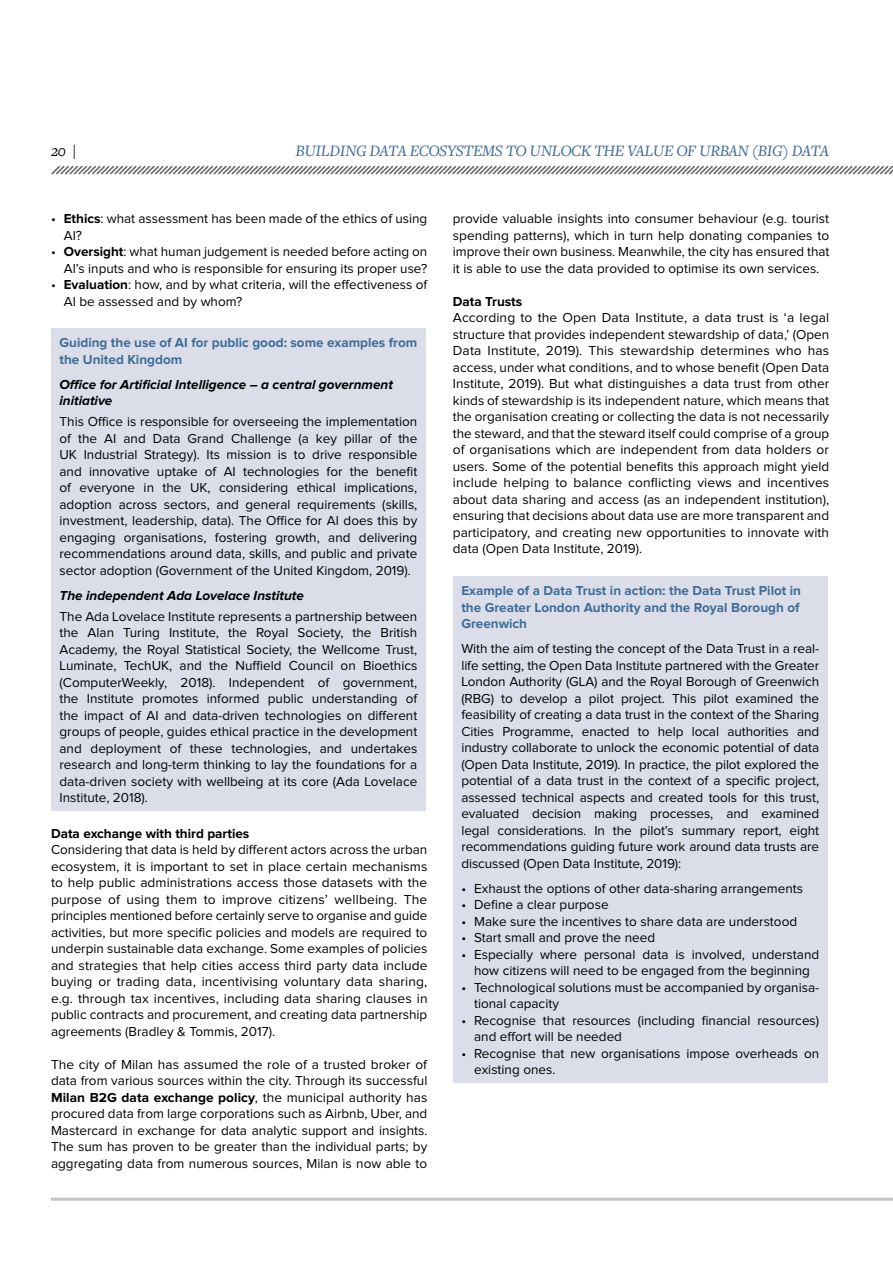
<style>
.page{position:relative;width:893px;height:1263px;background:#fff}
.page>*{position:absolute;margin:0;border:0;box-sizing:border-box;transform-origin:0 0}
.t1{font:italic 16.5px "Freight Text Pro";letter-spacing:-.03em;color:#3f6c96}
.t2{font:italic 16.5px "Freight Text Pro";color:#000}
.Style4{font:13.5px/16.5px "Proxima Nova";color:#000;text-align:justify}
.Style4-2{font:700 13.5px/16.5px "Proxima Nova";color:#3f6c96}
.Style4-3{font:italic 700 13.5px/16.5px "Proxima Nova";color:#000}
.Style3{font:700 13.5px "Proxima Nova";color:#000}
.s1{font-weight:700}
</style>
<div class="page">
<svg style="left:51px;top:165px;width:842px;height:10px"></svg>
<hr style="left:51px;top:1198px;width:842px;height:3px;background:#9d9d9c">
<div style="left:51px;top:328px;width:375px;height:482px;background:#dbdee9"></div>
<div style="left:453px;top:576px;width:375px;height:506px;background:#dbdee9"></div>
<p class="t2" style="left:51px;top:140px;width:27px">20 |</p>
<p class="t1" style="left:295px;top:140px;width:535px">BUILDING DATA ECOSYSTEMS TO UNLOCK THE VALUE OF URBAN (BIG) DATA</p>
<p class="Style4" style="left:64px;top:211px;width:365px;text-indent:-13px">• <span class="s1">Ethics</span>: what assessment has been made of the ethics of using<br>AI?</p>
<p class="Style4" style="left:51px;top:244px;width:378px;text-align:right">• <span class="s1">Oversight</span>: what human judgement is needed before acting on<br>AI’s inputs and who is responsible for ensuring its proper use?</p>
<p class="Style4" style="left:64px;top:277px;width:365px;text-indent:-13px">• <span class="s1">Evaluation</span>: how, and by what criteria, will the effectiveness of<br>AI be assessed and by whom?</p>
<p class="Style4-2" style="left:60px;top:335px;width:359px">Guiding the use of AI for public good: some examples from the United Kingdom</p>
<p class="Style4-3" style="left:60px;top:377px;width:335px">Office for Artificial Intelligence – a central government initiative</p>
<p class="Style4" style="left:60px;top:414px;width:359px">This Office is responsible for overseeing the implementation of the AI and Data Grand Challenge (a key pillar of the UK Industrial Strategy). Its mission is to drive responsible and innovative uptake of AI technologies for the benefit of everyone in the UK, considering ethical implications, adoption across sectors, and general requirements (skills, investment, leadership, data). The Office for AI does this by engaging organisations, fostering growth, and delivering recommendations around data, skills, and public and private sector adoption (Government of the United Kingdom, 2019).</p>
<p class="Style4-3" style="left:60px;top:588px;width:246px">The independent Ada Lovelace Institute</p>
<p class="Style4" style="left:60px;top:608px;width:359px">The Ada Lovelace Institute represents a partnership between the Alan Turing Institute, the Royal Society, the British Academy, the Royal Statistical Society, the Wellcome Trust, Luminate, TechUK, and the Nuffield Council on Bioethics (ComputerWeekly, 2018). Independent of government, the Institute promotes informed public understanding of the impact of AI and data-driven technologies on different groups of people, guides ethical practice in the development and deployment of these technologies, and undertakes research and long-term thinking to lay the foundations for a data-driven society with wellbeing at its core (Ada Lovelace Institute, 2018).</p>
<p class="Style3" style="left:51px;top:825px;width:200px">Data exchange with third parties</p>
<p class="Style4" style="left:51px;top:842px;width:378px">Considering that data is held by different actors across the urban ecosystem, it is important to set in place certain mechanisms to help public administrations access those datasets with the purpose of using them to improve citizens’ wellbeing. The principles mentioned before certainly serve to organise and guide activities, but more specific policies and models are required to underpin sustainable data exchange. Some examples of policies and strategies that help cities access third party data include buying or trading data, incentivising voluntary data sharing, e.g. through tax incentives, including data sharing clauses in public contracts and procurement, and creating data partnership agreements (Bradley &amp; Tommis, 2017).</p>
<p class="Style4" style="left:51px;top:1056px;width:378px">The city of Milan has assumed the role of a trusted broker of data from various sources within the city. Through its successful <span class="s1">Milan B2G data exchange policy</span>, the municipal authority has procured data from large corporations such as Airbnb, Uber, and Mastercard in exchange for data analytic support and insights.<br>The sum has proven to be greater than the individual parts; by aggregating data from numerous sources, Milan is now able to</p>
<p class="Style4" style="left:453px;top:211px;width:378px">provide valuable insights into consumer behaviour (e.g. tourist spending patterns), which in turn help donating companies to improve their own business. Meanwhile, the city has ensured that it is able to use the data provided to optimise its own services.</p>
<p class="Style3" style="left:453px;top:293px;width:71px">Data Trusts</p>
<p class="Style4" style="left:453px;top:310px;width:378px">According to the Open Data Institute, a data trust is ‘a legal structure that provides independent stewardship of data,’ (Open Data Institute, 2019). This stewardship determines who has access, under what conditions, and to whose benefit (Open Data Institute, 2019). But what distinguishes a data trust from other kinds of stewardship is its independent nature, which means that the organisation creating or collecting the data is not necessarily the steward, and that the steward itself could comprise of a group of organisations which are independent from data holders or users. Some of the potential benefits this approach might yield include helping to balance conflicting views and incentives about data sharing and access (as an independent institution), ensuring that decisions about data use are more transparent and participatory, and creating new opportunities to innovate with data (Open Data Institute, 2019).</p>
<p class="Style4-2" style="left:461px;top:582px;width:341px;text-align:justify">Example of a Data Trust in action: the Data Trust Pilot in the Greater London Authority and the Royal Borough of Greenwich</p>
<p class="Style4" style="left:461px;top:641px;width:359px">With the aim of testing the concept of the Data Trust in a real&shy;life setting, the Open Data Institute partnered with the Greater London Authority (GLA) and the Royal Borough of Greenwich (RBG) to develop a pilot project. This pilot examined the feasibility of creating a data trust in the context of the Sharing Cities Programme, enacted to help local authorities and industry collaborate to unlock the economic potential of data (Open Data Institute, 2019). In practice, the pilot explored the potential of a data trust in the context of a specific project, assessed technical aspects and created tools for this trust, evaluated decision making processes, and examined legal considerations. In the pilot’s summary report, eight recommendations guiding future work around data trusts are discussed (Open Data Institute, 2019):</p>
<p class="Style4" style="left:461px;top:880px;width:343px">• Exhaust the options of other data-sharing arrangements</p>
<p class="Style4" style="left:461px;top:897px;width:149px">• Define a clear purpose</p>
<p class="Style4" style="left:461px;top:913px;width:337px">• Make sure the incentives to share data are understood</p>
<p class="Style4" style="left:461px;top:930px;width:195px">• Start small and prove the need</p>
<p class="Style4" style="left:461px;top:946px;width:359px;text-align:center">• Especially where personal data is involved, understand how citizens will need to be engaged from the beginning</p>
<p class="Style4" style="left:474px;top:979px;width:347px;text-indent:-13px">• Technological solutions must be accompanied by organisa&shy;tional capacity</p>
<p class="Style4" style="left:474px;top:1012px;width:347px;text-indent:-13px">• Recognise that resources (including financial resources) and effort will be needed</p>
<p class="Style4" style="left:474px;top:1045px;width:347px;text-indent:-13px">• Recognise that new organisations impose overheads on existing ones.</p>
</div>
